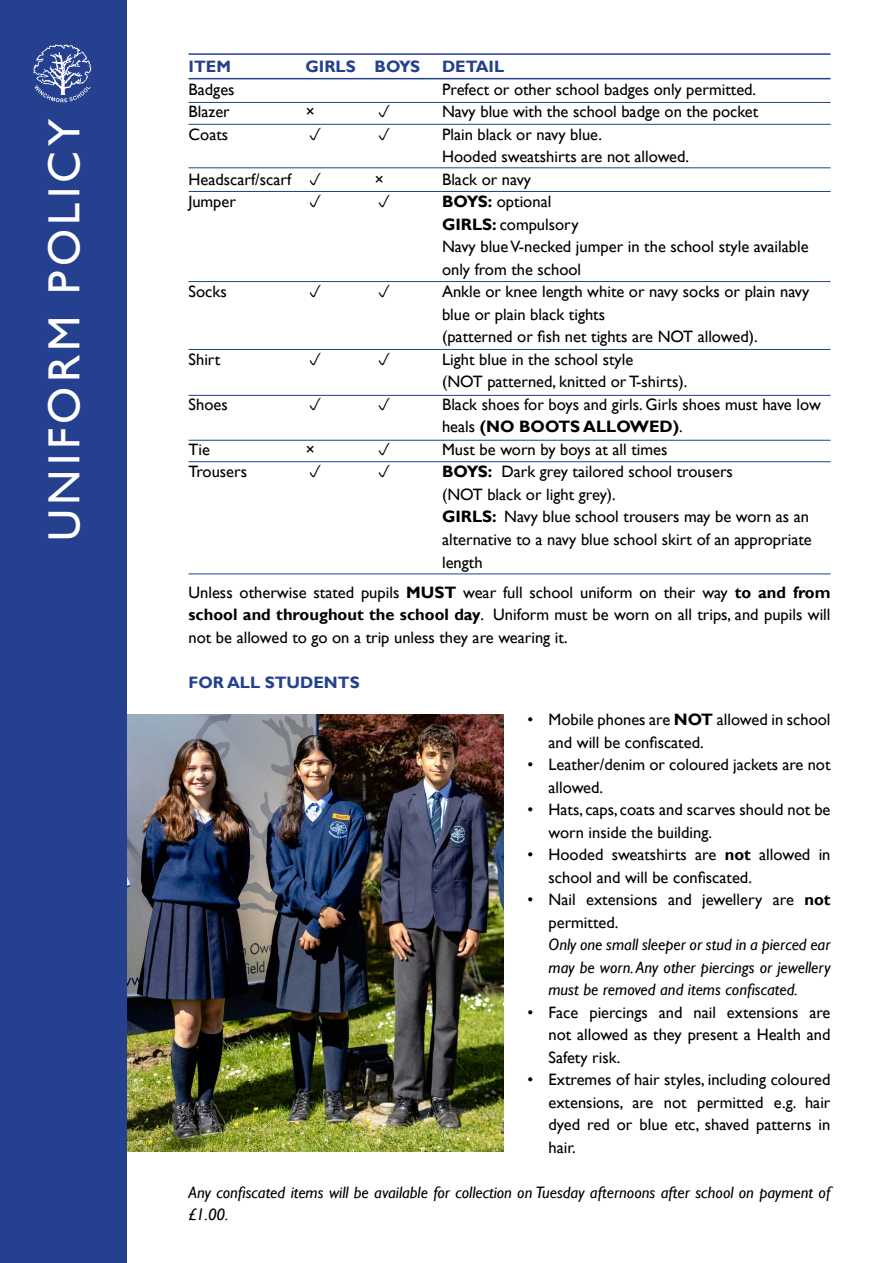
<style>
.page{position:relative;width:893px;height:1263px;background:#fff}
.page>*{position:absolute;margin:0;border:0;box-sizing:border-box;transform-origin:0 0}
.t1{font:45px "Gill Sans";letter-spacing:.1em;color:#fff}
.t2{font:16.5px/22.5px "Gill Sans";color:#000}
.t3{font:italic 16.5px/22.5px "Gill Sans";color:#000;text-align:justify}
.t4{font:700 16.5px "Gill Sans";color:#25408f}
.s1{font-weight:700}
</style>
<div class="page">
<img style="left:126px;top:714px;width:377px;height:437px">
<div style="left:0;top:0;width:126px;height:1263px;background:#25408f"></div>
<img style="left:34px;top:45px;width:31px;height:32px">
<hr style="left:189px;top:78px;width:642px;height:1px;background:#25408f">
<hr style="left:189px;top:102px;width:642px;height:1px;background:#25408f">
<hr style="left:189px;top:124px;width:642px;height:1px;background:#25408f">
<hr style="left:189px;top:167px;width:642px;height:1px;background:#25408f">
<hr style="left:189px;top:191px;width:642px;height:1px;background:#25408f">
<hr style="left:189px;top:281px;width:642px;height:1px;background:#25408f">
<hr style="left:189px;top:349px;width:642px;height:1px;background:#25408f">
<hr style="left:189px;top:395px;width:642px;height:1px;background:#25408f">
<hr style="left:189px;top:440px;width:642px;height:1px;background:#25408f">
<hr style="left:189px;top:461px;width:642px;height:1px;background:#25408f">
<hr style="left:189px;top:573px;width:642px;height:1px;background:#25408f">
<hr style="left:189px;top:53px;width:642px;height:2px;background:#25408f">
<h1 class="t1" style="left:38px;top:541px;width:424px;rotate:-90deg">uniform policy</h1>
<p class="t4" style="left:189px;top:57px;width:44px">ITEM</p>
<p class="t4" style="left:306px;top:57px;width:116px">GIRLS BOYS</p>
<p class="t4" style="left:442px;top:57px;width:64px">DETAIL</p>
<p class="t2" style="left:189px;top:78px;width:48px">Badges</p>
<p class="t2" style="left:442px;top:78px;width:316px">Prefect or other school badges only permitted.</p>
<p class="t2" style="left:189px;top:101px;width:43px">Blazer</p>
<p class="t2" style="left:306px;top:101px;width:11px">×</p>
<p class="t2" style="left:442px;top:101px;width:318px">Navy blue with the school badge on the pocket</p>
<p class="t2" style="left:189px;top:123px;width:41px">Coats</p>
<p class="t2" style="left:442px;top:123px;width:249px">Plain black or navy blue.<br>Hooded sweatshirts are not allowed.</p>
<p class="t2" style="left:189px;top:168px;width:104px">Headscarf/scarf</p>
<p class="t2" style="left:375px;top:168px;width:11px">×</p>
<p class="t2" style="left:442px;top:168px;width:91px">Black or navy</p>
<p class="t2" style="left:189px;top:191px;width:49px">Jumper</p>
<p class="t2" style="left:442px;top:191px;width:368px"><span class="s1">BOYS:</span> optional<br><span class="s1">GIRLS:</span> compulsory<br>Navy blue V-necked jumper in the school style available only from the school</p>
<p class="t2" style="left:189px;top:281px;width:40px">Socks</p>
<p class="t2" style="left:442px;top:281px;width:369px">Ankle or knee length white or navy socks or plain navy blue or plain black tights<br>(patterned or fish net tights are NOT allowed).</p>
<p class="t2" style="left:189px;top:348px;width:33px">Shirt</p>
<p class="t2" style="left:442px;top:348px;width:247px">Light blue in the school style<br>(NOT patterned, knitted or T-shirts).</p>
<p class="t2" style="left:189px;top:393px;width:41px">Shoes</p>
<p class="t2" style="left:442px;top:393px;width:380px">Black shoes for boys and girls. Girls shoes must have low heals <span class="s1">(NO BOOTS ALLOWED)</span>.</p>
<p class="t2" style="left:189px;top:438px;width:23px">Tie</p>
<p class="t2" style="left:306px;top:438px;width:11px">×</p>
<p class="t2" style="left:442px;top:438px;width:227px">Must be worn by boys at all times</p>
<p class="t2" style="left:189px;top:461px;width:60px">Trousers</p>
<p class="t2" style="left:442px;top:461px;width:371px"><span class="s1">BOYS:</span> Dark grey tailored school trousers<br>(NOT black or light grey).<br><span class="s1">GIRLS:</span> Navy blue school trousers may be worn as an alternative to a navy blue school skirt of an appropriate length</p>
<p class="t2" style="left:188px;top:581px;width:644px;text-align:justify">Unless otherwise stated pupils <span class="s1">MUST</span> wear full school uniform on their way <span class="s1">to and from school and throughout the school day</span>. Uniform must be worn on all trips, and pupils will not be allowed to go on a trip unless they are wearing it.</p>
<p class="t4" style="left:188px;top:672px;width:173px">FOR ALL STUDENTS</p>
<p class="t2" style="left:548px;top:708px;width:283px;text-indent:-21px">• Mobile phones are <span class="s1">NOT</span> allowed in school and will be confiscated.</p>
<p class="t2" style="left:548px;top:753px;width:284px;text-indent:-21px">• Leather/denim or coloured jackets are not allowed.</p>
<p class="t2" style="left:548px;top:798px;width:283px;text-indent:-21px">• Hats, caps, coats and scarves should not be worn inside the building.</p>
<p class="t2" style="left:548px;top:843px;width:283px;text-indent:-21px">• Hooded sweatshirts are <span class="s1">not</span> allowed in school and will be confiscated.</p>
<p class="t2" style="left:548px;top:888px;width:283px;text-indent:-21px">• Nail extensions and jewellery are <span class="s1">not </span>permitted.</p>
<p class="t3" style="left:548px;top:933px;width:283px">Only one small sleeper or stud in a pierced ear may be worn. Any other piercings or jewellery must be removed and items confiscated.</p>
<p class="t2" style="left:548px;top:1001px;width:284px;text-align:justify;text-indent:-21px">• Face piercings and nail extensions are not allowed as they present a Health and Safety risk.</p>
<p class="t2" style="left:548px;top:1069px;width:284px;text-align:justify;text-indent:-21px">• Extremes of hair styles, including coloured extensions, are not permitted e.g. hair dyed red or blue etc, shaved patterns in hair.</p>
<p class="t3" style="left:188px;top:1181px;width:643px">Any confiscated items will be available for collection on Tuesday afternoons after school on payment of £1.00.</p>
</div>
